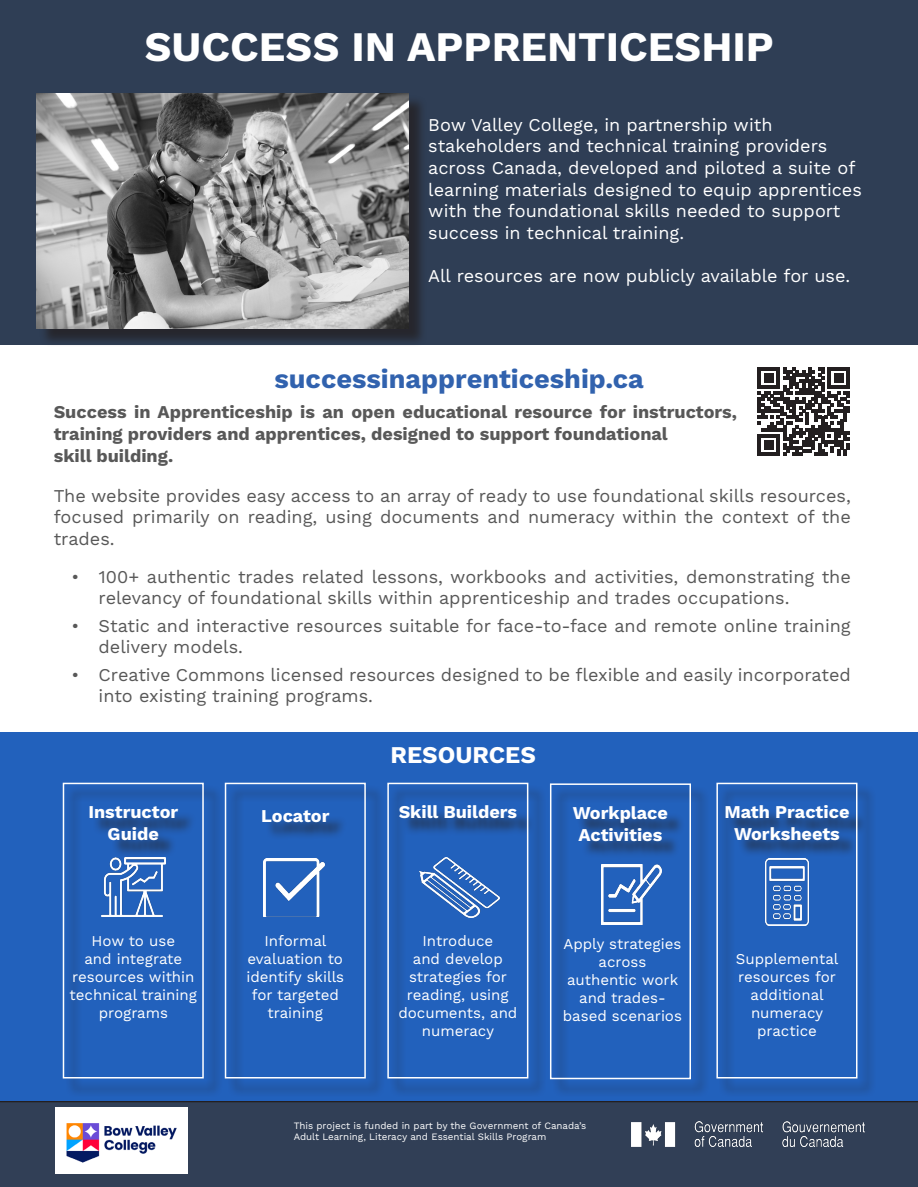
<style>
.page{position:relative;width:918px;height:1187px;background:#fff}
.page>*{position:absolute;margin:0;border:0;box-sizing:border-box;transform-origin:0 0}
.t1{font:700 42px "Work Sans";color:#fff}
.t2{font:700 27px "Work Sans";color:#3162ae}
.t3{font:700 24px "Work Sans";color:#fff}
.t4{font:18px/21px "Work Sans";color:#585858}
.t5{font:18px/21.6px "Work Sans";color:#fff}
.t6{font:700 18px/21.6px "Work Sans";color:#585858}
.t7{font:700 18px/21.6px "Work Sans";color:#fff;text-align:center}
.t8{font:15px/18px "Work Sans";color:#fff;text-align:center}
.t9{font:9.75px/11.7px "Work Sans";color:#fff}
</style>
<div class="page">
<div style="left:0;top:0;width:917px;height:181px;background:#2f3e55"></div>
<div style="left:0;top:150px;width:917px;height:194px;background:#2f3e55"></div>
<div style="left:0;top:1100px;width:917px;height:86px;background:#313f56"></div>
<img style="left:56px;top:1107px;width:131px;height:66px">
<img style="left:631px;top:1121px;width:233px;height:25px">
<div style="left:39px;top:95px;width:388px;height:252px;background:#231f20;opacity:.75"></div>
<img style="left:36px;top:93px;width:372px;height:235px">
<div style="left:0;top:732px;width:917px;height:368px;background:#2261bc"></div>
<svg style="left:757px;top:367px;width:92px;height:88px"></svg>
<div style="left:65px;top:784px;width:157px;height:312px;background:#231f20;opacity:.75"></div>
<div style="left:63px;top:782px;width:141px;height:296px;border:2px solid #fff"></div>
<img style="left:101px;top:857px;width:64px;height:59px">
<div style="left:227px;top:784px;width:157px;height:312px;background:#231f20;opacity:.75"></div>
<div style="left:225px;top:782px;width:141px;height:296px;border:2px solid #fff"></div>
<img style="left:263px;top:858px;width:61px;height:58px">
<div style="left:389px;top:784px;width:157px;height:312px;background:#231f20;opacity:.75"></div>
<div style="left:387px;top:782px;width:141px;height:296px;border:2px solid #fff"></div>
<img style="left:419px;top:857px;width:80px;height:60px">
<div style="left:552px;top:785px;width:157px;height:312px;background:#231f20;opacity:.75"></div>
<div style="left:550px;top:783px;width:140px;height:295px;border:2px solid #fff"></div>
<img style="left:601px;top:864px;width:60px;height:60px">
<div style="left:718px;top:784px;width:157px;height:312px;background:#231f20;opacity:.75"></div>
<div style="left:716px;top:782px;width:141px;height:296px;border:2px solid #fff"></div>
<img style="left:765px;top:858px;width:43px;height:67px">
<p class="t1" style="left:144px;top:23px;width:630px">SUCCESS IN APPRENTICESHIP</p>
<p class="t5" style="left:428px;top:114px;width:435px">Bow Valley College, in partnership with stakeholders and technical training providers across Canada, developed and piloted a suite of learning materials designed to equip apprentices with the foundational skills needed to support success in technical training.</p>
<p class="t5" style="left:428px;top:266px;width:423px">All resources are now publicly available for use.</p>
<p class="t2" style="left:274px;top:363px;width:371px">successinapprenticeship.ca</p>
<p class="t6" style="left:54px;top:402px;width:684px">Success in Apprenticeship is an open educational resource for instructors, training providers and apprentices, designed to support foundational</p>
<p class="t6" style="left:54px;top:445px;width:121px">skill building.</p>
<p class="t4" style="left:54px;top:485px;width:798px;line-height:21.6px;text-align:justify">The website provides easy access to an array of ready to use foundational skills resources, focused primarily on reading, using documents and numeracy within the context of the trades.</p>
<p class="t4" style="left:99px;top:566px;width:753px;text-indent:-27px">• 100+ authentic trades related lessons, workbooks and activities, demonstrating the relevancy of foundational skills within apprenticeship and trades occupations.</p>
<p class="t4" style="left:99px;top:616px;width:753px;text-indent:-27px">• Static and interactive resources suitable for face-to-face and remote online training delivery models.</p>
<p class="t4" style="left:99px;top:665px;width:753px;text-indent:-27px">• Creative Commons licensed resources designed to be flexible and easily incorporated into existing training programs.</p>
<p class="t7" style="left:88px;top:802px;width:91px">Instructor<br>Guide</p>
<p class="t8" style="left:70px;top:932px;width:129px">How to use<br>and integrate resources within technical training programs</p>
<p class="t7" style="left:261px;top:805px;width:70px">Locator</p>
<p class="t8" style="left:246px;top:932px;width:99px">Informal evaluation to identify skills for targeted training</p>
<p class="t3" style="left:390px;top:740px;width:147px">RESOURCES</p>
<p class="t7" style="left:398px;top:802px;width:120px">Skill Builders</p>
<p class="t7" style="left:572px;top:802px;width:97px">Workplace<br>Activities</p>
<p class="t8" style="left:398px;top:932px;width:121px">Introduce<br>and develop strategies for reading, using documents, and numeracy</p>
<p class="t8" style="left:562px;top:934px;width:121px">Apply strategies across authentic work and trades&shy;based scenarios</p>
<p class="t9" style="left:293px;top:1119px;width:294px">This project is funded in part by the Government of Canada’s<br>Adult Learning, Literacy and Essential Skills Program</p>
<p class="t7" style="left:724px;top:802px;width:126px">Math Practice</p>
<p class="t7" style="left:734px;top:823px;width:107px">Worksheets</p>
<p class="t8" style="left:735px;top:950px;width:104px">Supplemental resources for additional numeracy practice</p>
</div>
